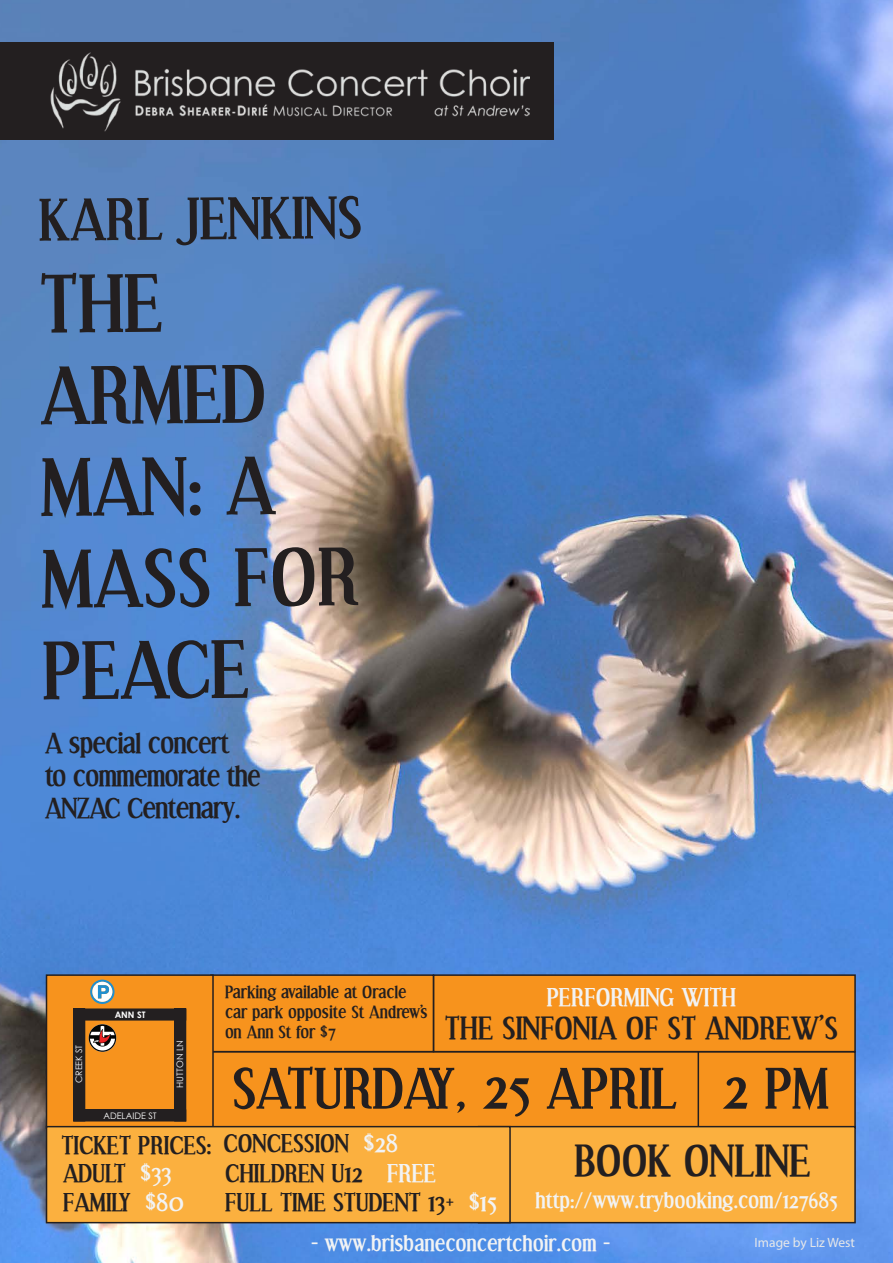
<style>
.page{position:relative;width:893px;height:1263px;background:#fff}
.page>*{position:absolute;margin:0;border:0;box-sizing:border-box;transform-origin:0 0}
.t1{font:700 76.35px/91.7px "Effloresce";letter-spacing:-.01em;color:#231f20}
.t2{font:700 55.35px "Effloresce";letter-spacing:-.01em;color:#231f20}
.t3{font:700 54px "Effloresce";color:#231f20}
.t4{font:700 42px "Effloresce";color:#231f20}
.t5{font:700 30px "Effloresce";color:#231f20}
.t6{font:700 27px/32.4px "Effloresce";letter-spacing:-.03em;color:#231f20}
.t7{font:700 24px "Effloresce";color:#231f20}
.t8{font:700 24px "Effloresce";color:#f2f3f4}
.t9{font:700 21px "Effloresce";color:#f2f3f4}
.t10{font:700 16.5px/19.8px "Effloresce";color:#231f20}
.t11{font:13.5px "Myriad Pro";color:#e6e7e9}
.t12{font:9px "Century Gothic";color:#fff}
.t13{font:700 9px "Century Gothic";color:#fff}
.s1{color:#f2f3f4}
</style>
<div class="page">
<img style="left:0;top:0;width:893px;height:1263px">
<div style="left:210px;top:1051px;width:500px;height:78px;background:#f7931d"></div>
<div style="left:698px;top:1051px;width:158px;height:78px;background:#f7931d;border:2px solid #231f20"></div>
<div style="left:478px;top:1126px;width:378px;height:97px;background:#fbb03f;border:2px solid #231f20"></div>
<div style="left:433px;top:974px;width:423px;height:78px;background:#f7931d;border:2px solid #231f20"></div>
<div style="left:210px;top:974px;width:224px;height:78px;background:#f7931d;border:2px solid #231f20"></div>
<div style="left:46px;top:974px;width:168px;height:155px;background:#f7931d;border:2px solid #231f20"></div>
<div style="left:74px;top:1009px;width:11px;height:112px;background:#231f20"></div>
<div style="left:73px;top:1009px;width:12px;height:112px;border:1px solid #231f20"></div>
<div style="left:74px;top:1110px;width:112px;height:11px;background:#231f20"></div>
<div style="left:73px;top:1009px;width:113px;height:11px;background:#231f20"></div>
<div style="left:175px;top:1009px;width:11px;height:112px;background:#231f20"></div>
<div style="left:174px;top:1009px;width:12px;height:112px;border:1px solid #231f20"></div>
<svg style="left:89px;top:1024px;width:27px;height:28px"></svg>
<svg style="left:90px;top:980px;width:25px;height:24px"></svg>
<div style="left:46px;top:1126px;width:465px;height:97px;background:#fbb03f;border:2px solid #231f20"></div>
<div style="left:0;top:42px;width:554px;height:97px;background:#231f20"></div>
<img style="left:50px;top:52px;width:480px;height:80px">
<h2 class="t2" style="left:39px;top:188px;width:325px">KARL JENKINS</h2>
<h1 class="t1" style="left:40px;top:260px;width:322px">THE<br>ARMED<br>MAN: A<br>MASS FOR<br>PEACE</h1>
<p class="t6" style="left:45px;top:728px;width:217px">A special concert<br>to commemorate the<br>ANZAC Centenary.</p>
<p class="t13" style="left:115px;top:1009px;width:32px">ANN ST</p>
<p class="t12" style="left:73px;top:1083px;width:40px;rotate:-90deg">CREEK ST</p>
<p class="t12" style="left:175px;top:1088px;width:49px;rotate:-90deg">HUTTON LN</p>
<p class="t12" style="left:104px;top:1110px;width:55px">ADELAIDE ST</p>
<p class="t10" style="left:225px;top:982px;width:204px">Parking available at Oracle car park opposite St Andrew’s on Ann St for $7</p>
<p class="t8" style="left:547px;top:984px;width:191px">PERFORMING WITH</p>
<p class="t5" style="left:445px;top:1011px;width:394px">THE SINFONIA OF ST ANDREW’S</p>
<h3 class="t3" style="left:232px;top:1058px;width:598px">SATURDAY, 25 APRIL 2 PM</h3>
<p class="t7" style="left:62px;top:1131px;width:152px">TICKET PRICES:</p>
<p class="t7" style="left:224px;top:1130px;width:176px">CONCESSION <span class="s1">$28</span></p>
<p class="t7" style="left:63px;top:1160px;width:110px">ADULT <span class="s1">$33</span></p>
<p class="t7" style="left:225px;top:1160px;width:212px">CHILDREN U12 <span class="s1">FREE</span></p>
<p class="t7" style="left:63px;top:1189px;width:122px">FAMILY <span class="s1">$80</span></p>
<p class="t7" style="left:225px;top:1189px;width:273px">FULL TIME STUDENT 13+ <span class="s1">$15</span></p>
<h3 class="t4" style="left:574px;top:1137px;width:237px">BOOK ONLINE</h3>
<p class="t9" style="left:536px;top:1188px;width:303px">http://www.trybooking.com/127685</p>
<p class="t9" style="left:311px;top:1232px;width:301px">- www.brisbaneconcertchoir.com -</p>
<p class="t11" style="left:754px;top:1234px;width:102px">Image by Liz West</p>
</div>
